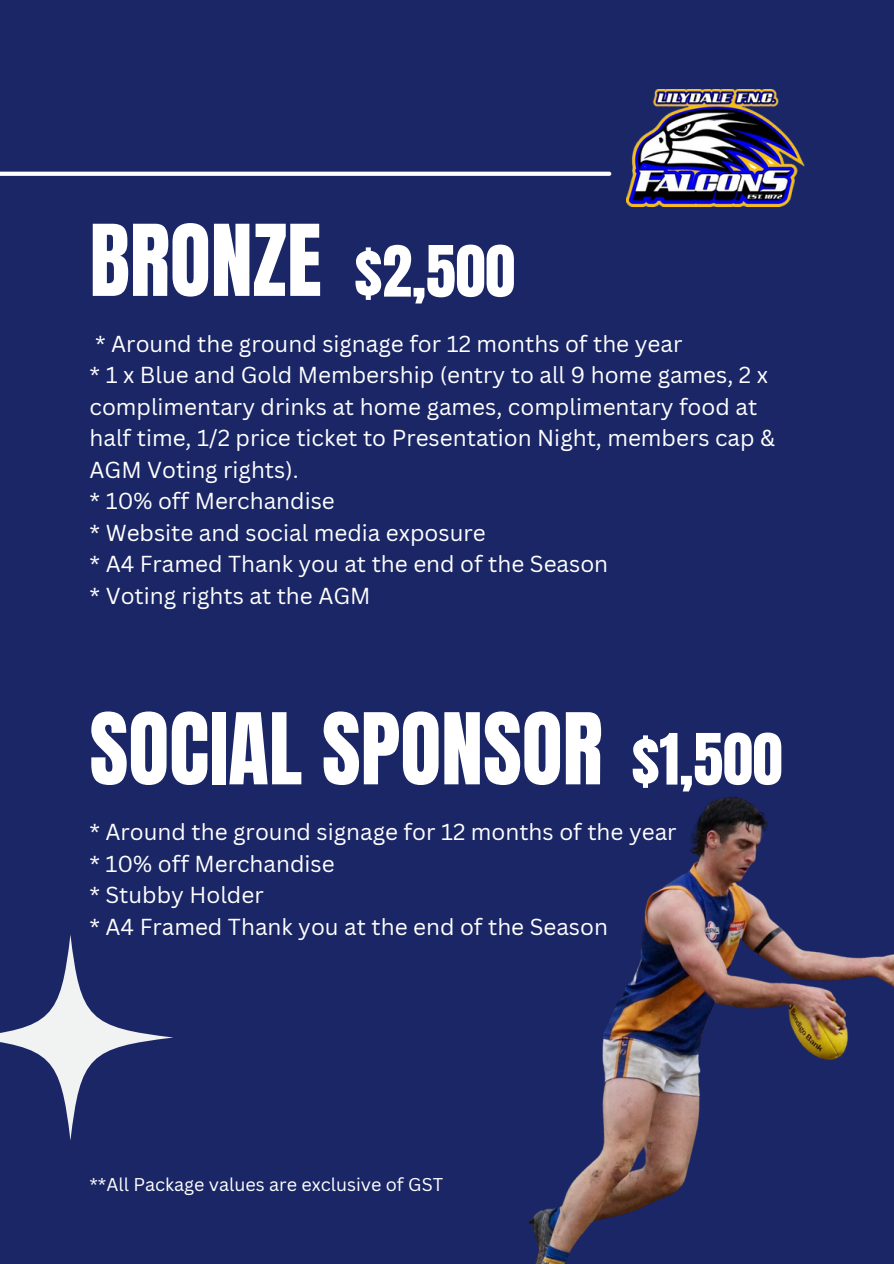
<style>
.page{position:relative;width:894px;height:1264px;background:#fff}
.page>*{position:absolute;margin:0;border:0;box-sizing:border-box;transform-origin:0 0}
.t1{font:84px "Anton";color:#fff}
.t2{font:60px "Anton";color:#fff}
.t3{font:22.5px/31.5px "Canva Sans";color:#fff}
.t4{font:18px "Canva Sans";color:#fff}
</style>
<div class="page">
<div style="left:0;top:0;width:893px;height:1263px;background:#1a2666"></div>
<img style="left:626px;top:89px;width:177px;height:117px">
<svg style="left:0;top:935px;width:173px;height:205px"></svg>
<svg style="left:0;top:172px;width:611px;height:4px;background:#f7f8fa"></svg>
<img style="left:529px;top:796px;width:364px;height:467px">
<p class="t1" style="left:89px;top:200px;width:233px">BRONZE</p>
<h3 class="t2" style="left:354px;top:228px;width:162px">$2,500</h3>
<h1 class="t3" style="left:89px;top:327px;width:686px">* Around the ground signage for 12 months of the year<br>* 1 x Blue and Gold Membership (entry to all 9 home games, 2 x complimentary drinks at home games, complimentary food at half time, 1/2 price ticket to Presentation Night, members cap &amp; AGM Voting rights).<br>* 10% off Merchandise<br>* Website and social media exposure<br>* A4 Framed Thank you at the end of the Season<br>* Voting rights at the AGM</h1>
<p class="t1" style="left:89px;top:688px;width:514px">SOCIAL SPONSOR</p>
<h1 class="t2" style="left:631px;top:716px;width:152px">$1,500</h1>
<p class="t3" style="left:89px;top:815px;width:588px">* Around the ground signage for 12 months of the year * 10% off Merchandise<br>* Stubby Holder<br>* A4 Framed Thank you at the end of the Season</p>
<p class="t4" style="left:89px;top:1172px;width:355px">**All Package values are exclusive of GST</p>
</div>
